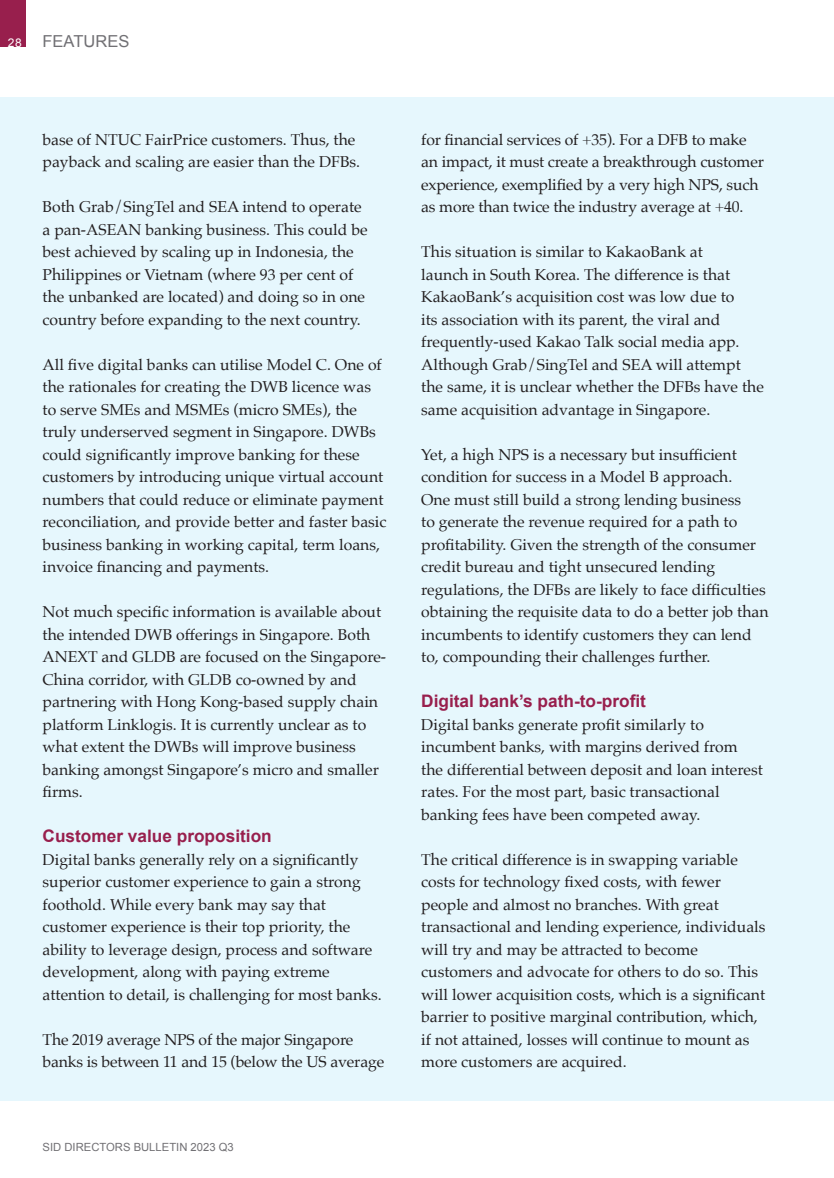
<style>
.page{position:relative;width:834px;height:1178px;background:#fff}
.page>*{position:absolute;margin:0;border:0;box-sizing:border-box;transform-origin:0 0}
.t1{font:700 17.25px "Arial";color:#981f4d}
.t2{font:16.5px "Arial";color:#717074}
.t3{font:15.75px/22.5px "Palatino";color:#231f20}
.t4{font:12px "Arial";color:#fff}
.t5{font:11.25px "Arial";color:#717074}
</style>
<div class="page">
<div style="left:0;top:0;width:26px;height:47px;background:#981f4d"></div>
<div style="left:0;top:98px;width:833px;height:1003px;background:#e6f7fd"></div>
<p class="t4" style="left:8px;top:35px;width:15px">28</p>
<p class="t2" style="left:43px;top:30px;width:88px">FEATURES</p>
<p class="t3" style="left:43px;top:128px;width:319px">base of NTUC FairPrice customers. Thus, the payback and scaling are easier than the DFBs.</p>
<p class="t3" style="left:43px;top:195px;width:326px">Both Grab/SingTel and SEA intend to operate a pan-ASEAN banking business. This could be best achieved by scaling up in Indonesia, the Philippines or Vietnam (where 93 per cent of the unbanked are located) and doing so in one country before expanding to the next country.</p>
<p class="t3" style="left:43px;top:353px;width:345px">All five digital banks can utilise Model C. One of the rationales for creating the DWB licence was to serve SMEs and MSMEs (micro SMEs), the truly underserved segment in Singapore. DWBs could significantly improve banking for these customers by introducing unique virtual account numbers that could reduce or eliminate payment reconciliation, and provide better and faster basic business banking in working capital, term loans, invoice financing and payments.</p>
<p class="t3" style="left:43px;top:600px;width:345px">Not much specific information is available about the intended DWB offerings in Singapore. Both ANEXT and GLDB are focused on the Singapore-China corridor, with GLDB co-owned by and partnering with Hong Kong-based supply chain platform Linklogis. It is currently unclear as to what extent the DWBs will improve business banking amongst Singapore’s micro and smaller firms.</p>
<p class="t1" style="left:43px;top:825px;width:231px">Customer value proposition</p>
<p class="t3" style="left:43px;top:848px;width:340px">Digital banks generally rely on a significantly superior customer experience to gain a strong foothold. While every bank may say that customer experience is their top priority, the ability to leverage design, process and software development, along with paying extreme attention to detail, is challenging for most banks.</p>
<p class="t3" style="left:43px;top:1028px;width:343px">The 2019 average NPS of the major Singapore banks is between 11 and 15 (below the US average</p>
<p class="t5" style="left:43px;top:1139px;width:193px">SID DIRECTORS BULLETIN 2023 Q3</p>
<p class="t3" style="left:421px;top:128px;width:344px">for financial services of +35). For a DFB to make an impact, it must create a breakthrough customer experience, exemplified by a very high NPS, such as more than twice the industry average at +40.</p>
<p class="t3" style="left:421px;top:240px;width:344px">This situation is similar to KakaoBank at<br>launch in South Korea. The difference is that KakaoBank’s acquisition cost was low due to<br>its association with its parent, the viral and frequently-used Kakao Talk social media app.<br>Although Grab/SingTel and SEA will attempt the same, it is unclear whether the DFBs have the same acquisition advantage in Singapore.</p>
<p class="t3" style="left:421px;top:443px;width:349px">Yet, a high NPS is a necessary but insufficient condition for success in a Model B approach.<br>One must still build a strong lending business<br>to generate the revenue required for a path to profitability. Given the strength of the consumer credit bureau and tight unsecured lending regulations, the DFBs are likely to face difficulties obtaining the requisite data to do a better job than incumbents to identify customers they can lend to, compounding their challenges further.</p>
<p class="t1" style="left:421px;top:690px;width:226px">Digital bank’s path-to-profit</p>
<p class="t3" style="left:421px;top:713px;width:343px">Digital banks generate profit similarly to incumbent banks, with margins derived from the differential between deposit and loan interest rates. For the most part, basic transactional banking fees have been competed away.</p>
<p class="t3" style="left:421px;top:848px;width:346px">The critical difference is in swapping variable costs for technology fixed costs, with fewer people and almost no branches. With great transactional and lending experience, individuals will try and may be attracted to become customers and advocate for others to do so. This will lower acquisition costs, which is a significant barrier to positive marginal contribution, which, if not attained, losses will continue to mount as more customers are acquired.</p>
</div>
